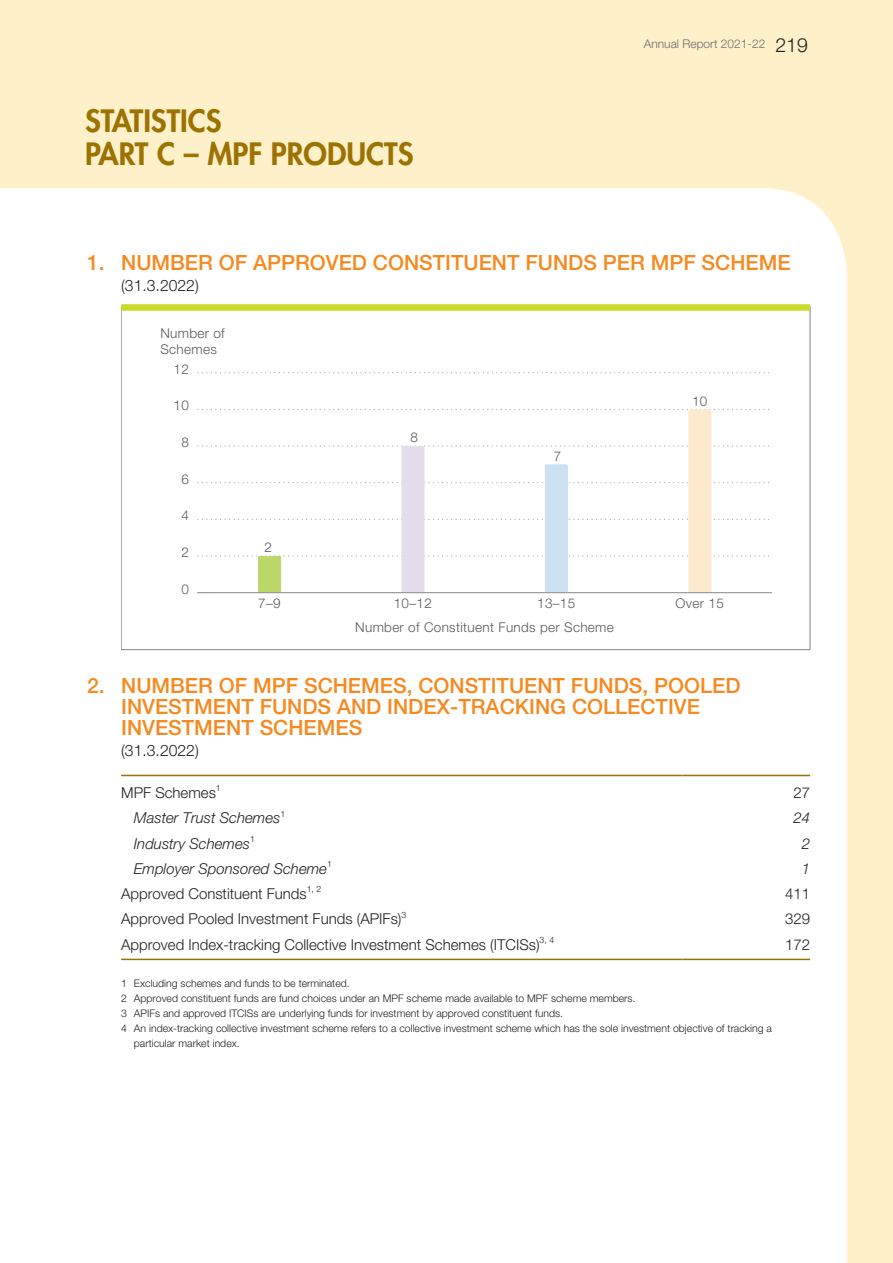
<style>
.page{position:relative;width:893px;height:1263px;background:#fef0c9}
.page>*{position:absolute;margin:0;border:0;box-sizing:border-box;transform-origin:0 0}
.t1{font:800 30px/33px "Futura Std";color:#9c7302}
.t2{font:500 21px "Helvetica Neue LT Std";color:#f6891f}
.t3{font:300 15.75px "Helvetica Neue LT Std";color:#231f20}
.t4{font:300 15px "Helvetica Neue LT Std";color:#231f20}
.t5{font:italic 300 15px "Helvetica Neue LT Std";color:#231f20}
.t6{font:300 13.5px/16.2px "Helvetica Neue LT Std";letter-spacing:.025em;color:#595a5c}
.t7{font:300 12px "Helvetica Neue LT Std";color:#6c6d70}
.t8{font:300 10.5px "Helvetica Neue LT Std";color:#231f20}
.t9{font:300 8.7px "Helvetica Neue LT Std";color:#231f20}
.s1{font-size:19.5px;color:#231f20}
</style>
<div class="page">
<div style="left:0;top:188px;width:847px;height:1075px;background:#fff"></div>
<div style="left:121px;top:307px;width:689px;height:343px;background:#fff"></div>
<div style="left:121px;top:304px;width:689px;height:7px;background:#cadb2a"></div>
<svg style="left:198px;top:372px;width:572px;height:1px"></svg>
<svg style="left:198px;top:409px;width:572px;height:183px"></svg>
<hr style="left:198px;top:592px;width:574px;height:1px;background:#939598">
<hr style="left:121px;top:775px;width:561px;height:1px;background:#9c7302">
<hr style="left:682px;top:775px;width:128px;height:1px;background:#9c7302">
<hr style="left:121px;top:959px;width:561px;height:1px;background:#9c7302">
<hr style="left:682px;top:959px;width:128px;height:1px;background:#9c7302">
<h1 class="t1" style="left:85px;top:104px;width:14px">STATI</h1>
<h1 class="t1" style="left:85px;top:104px;width:330px;text-indent:66px">STICS<br>PART C – MPF PRODUCTS</h1>
<p class="t7" style="left:644px;top:36px;width:166px">Annual Report 2021-22 <span class="s1">219</span></p>
<h2 class="t2" style="left:87px;top:250px;width:195px">1. NUMBER OF APPROVED</h2>
<h2 class="t2" style="left:373px;top:250px;width:30px">CONSTITUENT</h2>
<h2 class="t2" style="left:525px;top:250px;width:28px">FUNDS</h2>
<h2 class="t2" style="left:603px;top:250px;width:15px">PER</h2>
<h2 class="t2" style="left:651px;top:250px;width:81px">MPF SCHEME</h2>
<h3 class="t3" style="left:121px;top:276px;width:79px">(31.3.2022)</h3>
<p class="t6" style="left:160px;top:325px;width:66px">Number of<br>Schemes</p>
<p class="t6" style="left:173px;top:360px;width:17px">12</p>
<p class="t6" style="left:173px;top:397px;width:17px">10</p>
<p class="t6" style="left:181px;top:434px;width:9px">8</p>
<p class="t6" style="left:181px;top:470px;width:9px">6</p>
<p class="t6" style="left:181px;top:507px;width:9px">4</p>
<p class="t6" style="left:181px;top:544px;width:9px">2</p>
<p class="t6" style="left:181px;top:580px;width:9px">0</p>
<p class="t6" style="left:264px;top:538px;width:9px">2</p>
<p class="t6" style="left:258px;top:595px;width:24px">7–9</p>
<p class="t6" style="left:410px;top:428px;width:9px">8</p>
<p class="t6" style="left:394px;top:595px;width:40px">10–12</p>
<p class="t6" style="left:554px;top:448px;width:9px">7</p>
<p class="t6" style="left:692px;top:393px;width:17px">10</p>
<p class="t6" style="left:537px;top:595px;width:40px">13–15</p>
<p class="t6" style="left:676px;top:595px;width:50px">Over 15</p>
<p class="t6" style="left:355px;top:619px;width:260px">Number of Constituent Funds per Scheme</p>
<h2 class="t2" style="left:87px;top:672px;width:247px">2. NUMBER OF MPF SCHEMES</h2>
<h2 class="t2" style="left:407px;top:672px;width:41px">, CONSTITUENT</h2>
<h2 class="t2" style="left:571px;top:672px;width:28px">FUNDS</h2>
<h2 class="t2" style="left:642px;top:672px;width:41px">, POOLED</h2>
<h2 class="t2" style="left:121px;top:693px;width:21px">INVESTMENT</h2>
<h2 class="t2" style="left:260px;top:693px;width:28px">FUNDS</h2>
<h2 class="t2" style="left:337px;top:693px;width:16px">AND</h2>
<h2 class="t2" style="left:387px;top:693px;width:21px">INDEX</h2>
<h2 class="t2" style="left:450px;top:693px;width:24px">-TRAC</h2>
<h2 class="t2" style="left:515px;top:693px;width:27px">KING</h2>
<h2 class="t2" style="left:572px;top:693px;width:29px">COLLECTIVE</h2>
<h2 class="t2" style="left:121px;top:714px;width:21px">INVESTMENT</h2>
<h2 class="t2" style="left:260px;top:714px;width:30px">SCHEMES</h2>
<h3 class="t3" style="left:121px;top:740px;width:79px">(31.3.2022)</h3>
<h3 class="t4" style="left:121px;top:784px;width:96px">MPF Schemes</h3>
<p class="t9" style="left:216px;top:783px;width:6px">1</p>
<h3 class="t4" style="left:793px;top:784px;width:18px">27</h3>
<h3 class="t5" style="left:134px;top:809px;width:153px">Master Trust Schemes<sup>1</sup></h3>
<h3 class="t5" style="left:793px;top:809px;width:18px">24</h3>
<h3 class="t5" style="left:134px;top:834px;width:122px">Industry Schemes<sup>1</sup></h3>
<h3 class="t5" style="left:802px;top:834px;width:10px">2</h3>
<h3 class="t5" style="left:134px;top:860px;width:199px">Employer Sponsored Scheme<sup>1</sup></h3>
<h3 class="t5" style="left:802px;top:860px;width:10px">1</h3>
<h3 class="t4" style="left:121px;top:885px;width:202px">Approved Constituent Funds<sup>1,</sup> <sup>2</sup></h3>
<h3 class="t4" style="left:785px;top:885px;width:27px">411</h3>
<h3 class="t4" style="left:121px;top:910px;width:287px">Approved Pooled Investment Funds (APIFs)<sup>3</sup></h3>
<h3 class="t4" style="left:785px;top:910px;width:27px">329</h3>
<h3 class="t4" style="left:121px;top:935px;width:434px">Approved Index-tracking Collective Investment Schemes (ITCISs)<sup>3,</sup> <sup>4</sup></h3>
<h3 class="t4" style="left:785px;top:935px;width:27px">172</h3>
<p class="t8" style="left:121px;top:976px;width:230px">1 Excluding schemes and funds to be terminated.</p>
<p class="t8" style="left:121px;top:991px;width:516px">2 Approved constituent funds are fund choices under an MPF scheme made available to MPF scheme members.</p>
<p class="t8" style="left:121px;top:1006px;width:443px">3 APIFs and approved ITCISs are underlying funds for investment by approved constituent funds.</p>
<p class="t8" style="left:121px;top:1021px;width:652px">4 An index-tracking collective investment scheme refers to a collective investment scheme which has the sole investment objective of tracking a</p>
<p class="t8" style="left:134px;top:1036px;width:107px">particular market index.</p>
</div>
